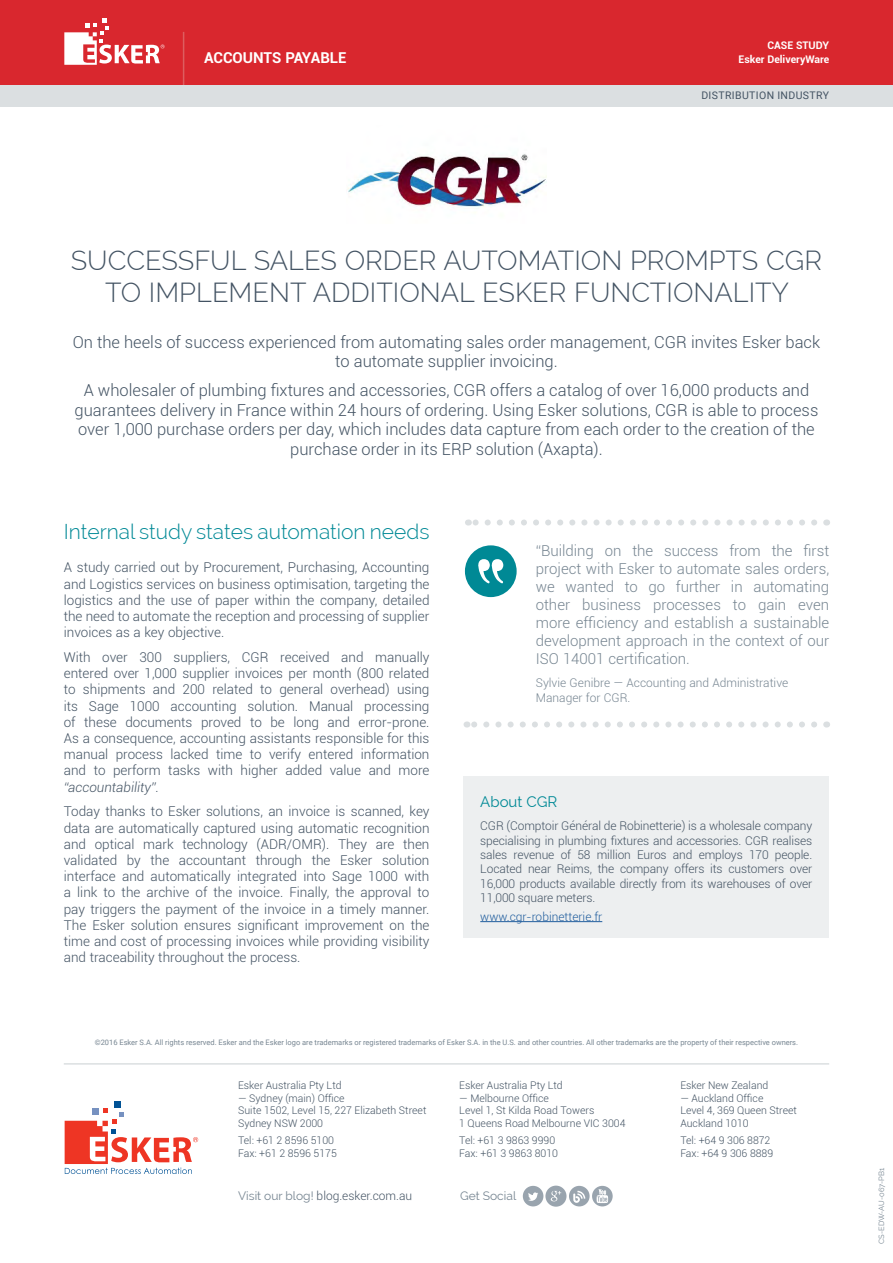
<style>
.page{position:relative;width:893px;height:1263px;background:#fff}
.page>*{position:absolute;margin:0;border:0;box-sizing:border-box;transform-origin:0 0}
.t1{font:300 27px/32.4px "Raleway";color:#435363;text-align:center}
.t2{font:300 21px "Raleway";color:#008996}
.t3{font:300 16.5px/19.8px "Roboto";color:#435363;text-align:center}
.t4{font:300 15px/18px "Roboto";color:#778692;text-align:justify}
.t5{font:700 15px "Roboto";color:#fff}
.t6{font:15px "Raleway";color:#008996}
.t7{font:300 13.5px/16.2px "Roboto";color:#435363;text-align:justify}
.t8{font:italic 300 13.5px "Roboto";color:#435363}
.t9{font:300 12px/14.4px "Roboto";letter-spacing:-.01em;color:#435363;text-align:justify}
.t10{font:300 12px/14.4px "Roboto";color:#778692}
.t11{font:300 12px "Roboto";color:#215e9e}
.t12{font:12px "Raleway";color:#778692}
.t13{font:300 10.5px/12.6px "Roboto";color:#435363}
.t14{font:700 10.5px "Roboto";color:#fff}
.t15{font:10.5px "Roboto";letter-spacing:.035em;color:#435363}
.t16{font:7.5px "Roboto";color:#778692}
.t17{font:7.5px "Raleway";color:#778692}
.s1{font-family:"Raleway";font-weight:400;color:#778692}
</style>
<div class="page">
<div style="left:0;top:0;width:893px;height:85px;background:#d9272e"></div>
<img style="left:347px;top:154px;width:199px;height:54px">
<svg style="left:468px;top:519px;width:346px;height:6px"></svg>
<div style="left:465px;top:545px;width:52px;height:52px;background:#008995;border-radius:50%"></div>
<svg style="left:478px;top:559px;width:25px;height:24px"></svg>
<svg style="left:466px;top:721px;width:348px;height:6px"></svg>
<hr style="left:64px;top:1063px;width:765px;height:1px;background:#dbdfe1">
<svg style="left:64px;top:1102px;width:134px;height:72px"></svg>
<div style="left:523px;top:1186px;width:20px;height:20px;background:#99a4ae;border-radius:50%"></div>
<svg style="left:528px;top:1192px;width:10px;height:9px"></svg>
<div style="left:592px;top:1186px;width:21px;height:20px;background:#99a4ae;border-radius:50%"></div>
<svg style="left:597px;top:1189px;width:11px;height:14px"></svg>
<svg style="left:545px;top:1185px;width:21px;height:22px"></svg>
<div style="left:569px;top:1186px;width:21px;height:20px;background:#99a4ae;border-radius:50%"></div>
<svg style="left:573px;top:1191px;width:12px;height:12px"></svg>
<div style="left:463px;top:776px;width:366px;height:162px;background:#edeff0"></div>
<hr style="left:480px;top:921px;width:122px;height:1px;background:#215e9e">
<svg style="left:64px;top:18px;width:100px;height:47px"></svg>
<hr style="left:183px;top:32px;width:1px;height:53px;background:#dd5d5f">
<div style="left:0;top:85px;width:893px;height:21px;background:#dbdfe1"></div>
<p class="t14" style="left:767px;top:37px;width:63px">CASE STUDY</p>
<p class="t5" style="left:204px;top:47px;width:144px">ACCOUNTS PAYABLE</p>
<p class="t14" style="left:738px;top:52px;width:92px">Esker DeliveryWare</p>
<p class="t15" style="left:701px;top:88px;width:129px">DISTRIBUTION INDUSTRY</p>
<h1 class="t1" style="left:71px;top:244px;width:753px">SUCCESSFUL SALES ORDER AUTOMATION PROMPTS CGR<br>TO IMPLEMENT ADDITIONAL ESKER FUNCTIONALITY</h1>
<p class="t3" style="left:73px;top:331px;width:749px">On the heels of success experienced from automating sales order management, CGR invites Esker back to automate supplier invoicing.</p>
<p class="t3" style="left:75px;top:379px;width:745px">A wholesaler of plumbing fixtures and accessories, CGR offers a catalog of over 16,000 products and guarantees delivery in France within 24 hours of ordering. Using Esker solutions, CGR is able to process over 1,000 purchase orders per day, which includes data capture from each order to the creation of the purchase order in its ERP solution (Axapta).</p>
<h2 class="t2" style="left:64px;top:520px;width:367px">Internal study states automation needs</h2>
<p class="t7" style="left:64px;top:559px;width:367px">A study carried out by Procurement, Purchasing, Accounting and Logistics services on business optimisation, targeting the logistics and the use of paper within the company, detailed the need to automate the reception and processing of supplier invoices as a key objective.</p>
<p class="t7" style="left:64px;top:649px;width:367px">With over 300 suppliers, CGR received and manually entered over 1,000 supplier invoices per month (800 related to shipments and 200 related to general overhead) using its Sage 1000 accounting solution. Manual processing of these documents proved to be long and error-prone.<br>As a consequence, accounting assistants responsible for this manual process lacked time to verify entered information and to perform tasks with higher added value and more</p>
<p class="t8" style="left:64px;top:777px;width:97px">“accountability”.</p>
<p class="t7" style="left:64px;top:803px;width:367px">Today thanks to Esker solutions, an invoice is scanned, key data are automatically captured using automatic recognition and optical mark technology (ADR/OMR). They are then validated by the accountant through the Esker solution interface and automatically integrated into Sage 1000 with a link to the archive of the invoice. Finally, the approval to pay triggers the payment of the invoice in a timely manner.<br>The Esker solution ensures significant improvement on the time and cost of processing invoices while providing visibility and traceability throughout the process.</p>
<p class="t4" style="left:536px;top:541px;width:295px">“Building on the success from the first project with Esker to automate sales orders, we wanted to go further in automating other business processes to gain even more efficiency and establish a sustainable development approach in the context of our ISO 14001 certification.</p>
<p class="t10" style="left:536px;top:675px;width:254px">Sylvie Genibre — Accounting and Administrative<br>Manager for CGR.</p>
<p class="t6" style="left:480px;top:793px;width:79px">About CGR</p>
<p class="t9" style="left:480px;top:818px;width:333px">CGR (Comptoir Général de Robinetterie) is a wholesale company specialising in plumbing fixtures and accessories. CGR realises sales revenue of 58 million Euros and employs 170 people.<br>Located near Reims, the company offers its customers over 16,000 products available directly from its warehouses of over 11,000 square meters.</p>
<p class="t11" style="left:480px;top:908px;width:124px">www.cgr-robinetterie.fr</p>
<p class="t16" style="left:95px;top:1037px;width:705px">©2016 Esker S.A. All rights reserved. Esker and the Esker logo are trademarks or registered trademarks of Esker S.A. in the U.S. and other countries. All other trademarks are the property of their respective owners.</p>
<p class="t13" style="left:238px;top:1079px;width:105px">Esker Australia Pty Ltd</p>
<p class="t13" style="left:238px;top:1091px;width:190px">— Sydney (main) Office<br>Suite 1502, Level 15, 227 Elizabeth Street<br>Sydney NSW 2000</p>
<p class="t13" style="left:238px;top:1133px;width:100px">Tel: +61 2 8596 5100<br>Fax: +61 2 8596 5175</p>
<p class="t9" style="left:238px;top:1188px;width:176px"><span class="s1">Visit our blog!</span> blog.esker.com.au</p>
<p class="t13" style="left:459px;top:1079px;width:105px">Esker Australia Pty Ltd</p>
<p class="t13" style="left:459px;top:1091px;width:168px">— Melbourne Office<br>Level 1, St Kilda Road Towers<br>1 Queens Road Melbourne VIC 3004</p>
<p class="t13" style="left:459px;top:1133px;width:100px">Tel: +61 3 9863 9990<br>Fax: +61 3 9863 8010</p>
<p class="t12" style="left:460px;top:1189px;width:58px">Get Social</p>
<p class="t13" style="left:680px;top:1079px;width:89px">Esker New Zealand</p>
<p class="t13" style="left:680px;top:1091px;width:118px">— Auckland Office<br>Level 4, 369 Queen Street<br>Auckland 1010</p>
<p class="t13" style="left:680px;top:1133px;width:94px">Tel: +64 9 306 8872<br>Fax: +64 9 306 8889</p>
<p class="t17" style="left:877px;top:1244px;width:78px;rotate:-90deg">CS-EDW-AU-067-PB1</p>
</div>
